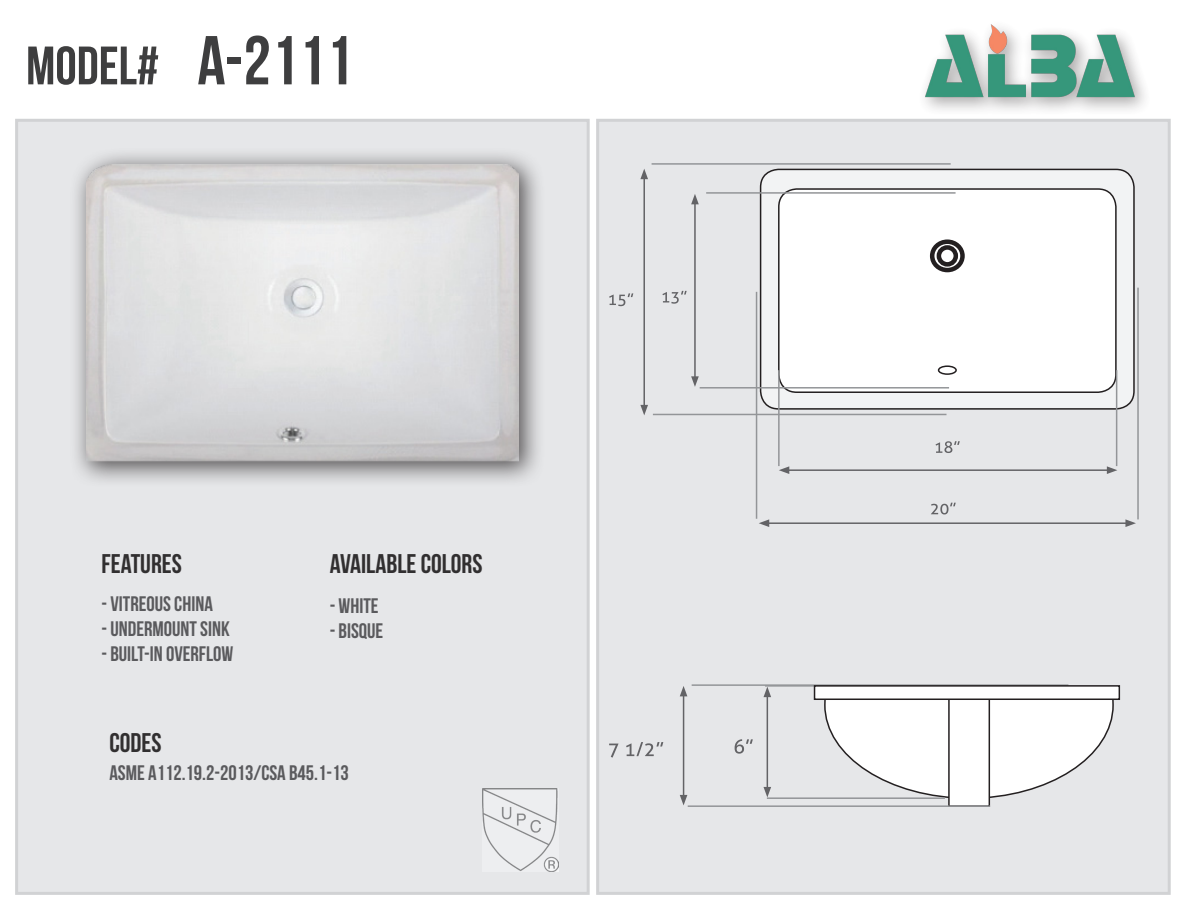
<style>
.page{position:relative;width:1188px;height:918px;background:#fff}
.page>*{position:absolute;margin:0;border:0;box-sizing:border-box;transform-origin:0 0}
.t1{font:54px "Bebas Neue";color:#3e3e3f}
.t2{font:27px "Bebas Neue";color:#312f30}
.t3{font:21px "Bebas Neue";color:#5a5a5d}
.s1{font-size:69px}
</style>
<div class="page">
<div style="left:596px;top:119px;width:575px;height:776px;background:#e6e7e9;border:3px solid #d1d2d4"></div>
<div style="left:15px;top:119px;width:575px;height:776px;background:#e6e7e9;border:3px solid #d1d2d4"></div>
<div style="left:917px;top:17px;width:236px;height:100px;background:#231f20;opacity:.47"></div>
<img style="left:917px;top:17px;width:225px;height:83px">
<div style="left:761px;top:169px;width:373px;height:240px;background:#f2f3f4;border-radius:18px"></div>
<div style="left:760px;top:169px;width:375px;height:241px;border:2px solid #231f20;border-radius:18px"></div>
<div style="left:779px;top:189px;width:337px;height:203px;background:#fff;border-radius:18px"></div>
<div style="left:778px;top:188px;width:339px;height:205px;border:2px solid #231f20;border-radius:18px"></div>
<hr style="left:767px;top:522px;width:361px;height:2px;background:#636366">
<svg style="left:759px;top:519px;width:10px;height:8px"></svg>
<svg style="left:1125px;top:519px;width:11px;height:8px"></svg>
<hr style="left:643px;top:177px;width:2px;height:230px;background:#636366">
<svg style="left:640px;top:169px;width:8px;height:10px"></svg>
<svg style="left:640px;top:405px;width:8px;height:10px"></svg>
<hr style="left:787px;top:469px;width:322px;height:2px;background:#636366">
<svg style="left:779px;top:466px;width:10px;height:8px"></svg>
<svg style="left:1107px;top:466px;width:10px;height:8px"></svg>
<svg style="left:936px;top:441px;width:24px;height:12px"></svg>
<hr style="left:694px;top:202px;width:2px;height:177px;background:#636366">
<svg style="left:691px;top:194px;width:8px;height:10px"></svg>
<svg style="left:691px;top:376px;width:8px;height:11px"></svg>
<svg style="left:662px;top:291px;width:25px;height:13px"></svg>
<hr style="left:756px;top:292px;width:1px;height:227px;background:#939598">
<hr style="left:778px;top:370px;width:2px;height:96px;background:#939598">
<hr style="left:653px;top:414px;width:294px;height:1px;background:#939598">
<div style="left:930px;top:239px;width:35px;height:33px;border:4px solid #231f20;border-radius:50%"></div>
<div style="left:938px;top:365px;width:19px;height:10px;border:2px solid #231f20;border-radius:50%"></div>
<div style="left:937px;top:245px;width:21px;height:22px;border:4px solid #231f20;border-radius:50%"></div>
<hr style="left:1116px;top:370px;width:1px;height:96px;background:#939598">
<svg style="left:931px;top:503px;width:25px;height:11px"></svg>
<hr style="left:1137px;top:288px;width:2px;height:231px;background:#939598">
<hr style="left:652px;top:163px;width:299px;height:2px;background:#939598">
<svg style="left:609px;top:293px;width:24px;height:13px"></svg>
<hr style="left:700px;top:387px;width:249px;height:2px;background:#939598">
<hr style="left:706px;top:192px;width:250px;height:2px;background:#939598">
<img style="left:482px;top:789px;width:76px;height:83px">
<div style="left:825px;top:612px;width:288px;height:186px;background:#fff;border-radius:50%"></div>
<div style="left:778px;top:592px;width:361px;height:108px;background:#e6e7e9"></div>
<div style="left:949px;top:697px;width:40px;height:109px;background:#fff"></div>
<div style="left:948px;top:696px;width:42px;height:111px;border:2px solid #231f20"></div>
<hr style="left:688px;top:805px;width:302px;height:2px;background:#939598">
<hr style="left:683px;top:694px;width:1px;height:103px;background:#636366">
<svg style="left:680px;top:686px;width:7px;height:10px"></svg>
<svg style="left:680px;top:795px;width:7px;height:10px"></svg>
<svg style="left:609px;top:742px;width:54px;height:16px"></svg>
<hr style="left:767px;top:797px;width:178px;height:2px;background:#939598">
<hr style="left:767px;top:695px;width:1px;height:94px;background:#636366">
<svg style="left:764px;top:687px;width:7px;height:10px"></svg>
<svg style="left:764px;top:787px;width:7px;height:10px"></svg>
<svg style="left:735px;top:739px;width:18px;height:15px"></svg>
<hr style="left:765px;top:685px;width:96px;height:2px;background:#939598">
<hr style="left:692px;top:684px;width:376px;height:2px;background:#939598">
<div style="left:815px;top:686px;width:304px;height:13px;background:#fff"></div>
<div style="left:814px;top:685px;width:306px;height:15px;border:2px solid #231f20"></div>
<div style="left:69px;top:147px;width:476px;height:342px;background:#231f20;opacity:.75"></div>
<img style="left:86px;top:163px;width:433px;height:299px">
<p class="t1" style="left:26px;top:36px;width:328px">MODEL# <span class="s1">A-2111</span></p>
<p class="t2" style="left:102px;top:549px;width:82px">FEATURES</p>
<p class="t3" style="left:102px;top:592px;width:113px">- VITREOUS CHINA</p>
<p class="t3" style="left:102px;top:617px;width:130px">- UNDERMOUNT SINK</p>
<p class="t3" style="left:102px;top:643px;width:133px">- BUILT-IN OVERFLOW</p>
<p class="t2" style="left:330px;top:549px;width:154px">AVAILABLE COLORS</p>
<p class="t3" style="left:330px;top:594px;width:50px">- WHITE</p>
<p class="t3" style="left:330px;top:620px;width:55px">- BISQUE</p>
<p class="t2" style="left:109px;top:728px;width:54px">CODES</p>
<p class="t3" style="left:109px;top:761px;width:241px">ASME A112.19.2-2013/CSA B45.1-13</p>
</div>
